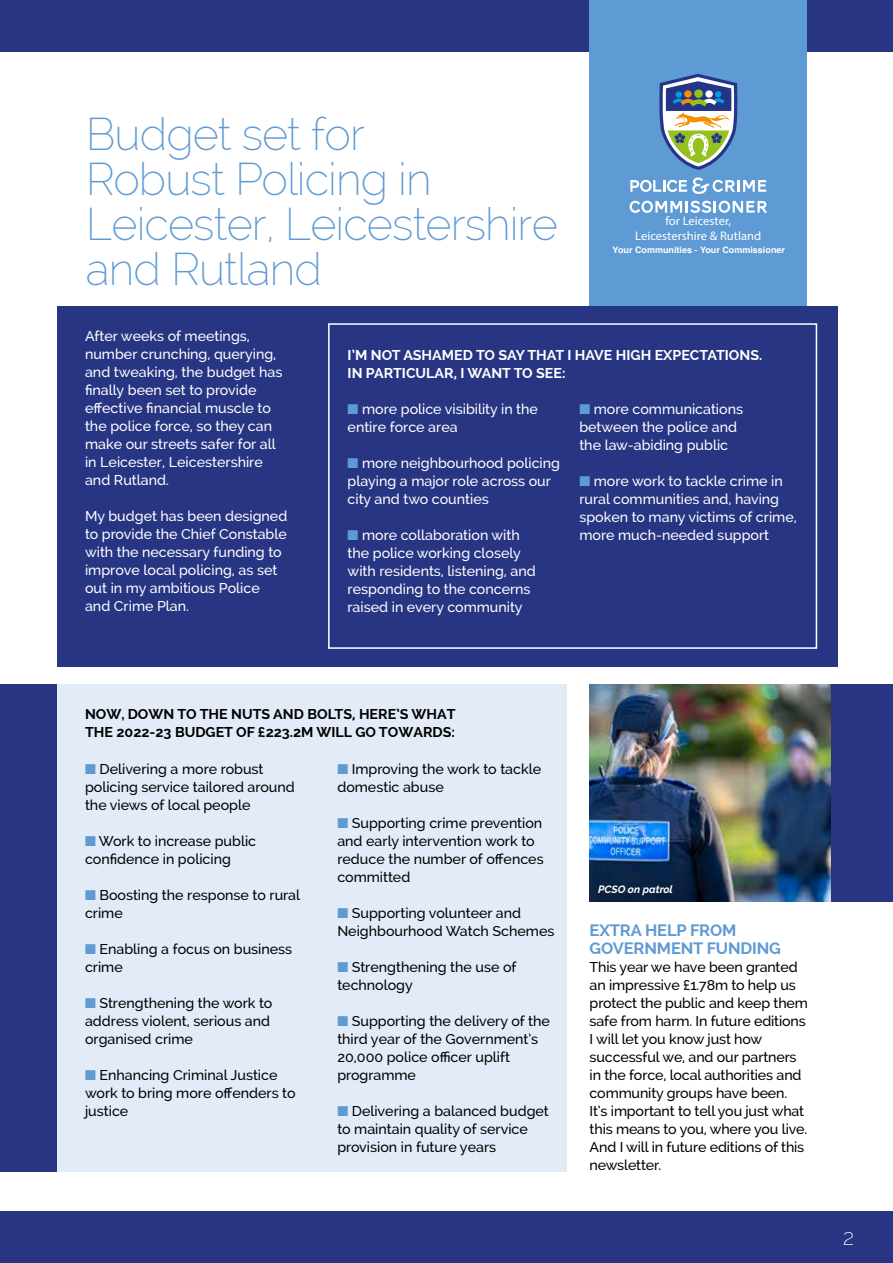
<style>
.page{position:relative;width:893px;height:1263px;background:#fff}
.page>*{position:absolute;margin:0;border:0;box-sizing:border-box;transform-origin:0 0}
.t1{font:200 45px/45px "Raleway";letter-spacing:-.02em;color:#5e9ad3}
.t2{font:200 22.5px "Raleway";color:#fff}
.t3{font:700 16.5px/18px "Raleway";letter-spacing:-.01em;color:#5e9ad3}
.t4{font:500 14.25px/18px "Raleway";color:#000}
.t5{font:500 14.25px/18px "Raleway";color:#fff}
.t6{font:700 14.25px/18px "Raleway";color:#000}
.t7{font:700 14.25px/18px "Raleway";color:#fff}
.t8{font:700 12.45px/14.9px "Sansation";color:#fff;text-align:center}
.t9{font:italic 700 10.5px "Raleway";color:#fff}
.t10{font:700 8.85px "Helvetica";color:#fff}
.s1{color:#5e9ad3}
.s2{font-style:inherit}
</style>
<div class="page">
<div style="left:0;top:0;width:893px;height:51px;background:#283583"></div>
<div style="left:590px;top:0;width:217px;height:360px;background:#5e9ad3"></div>
<svg style="left:630px;top:201px;width:137px;height:12px"></svg>
<svg style="left:630px;top:177px;width:136px;height:17px"></svg>
<svg style="left:659px;top:74px;width:79px;height:96px"></svg>
<div style="left:57px;top:306px;width:781px;height:360px;background:#283583"></div>
<div style="left:0;top:684px;width:88px;height:488px;background:#283583"></div>
<div style="left:808px;top:684px;width:85px;height:218px;background:#283583"></div>
<div style="left:0;top:1212px;width:893px;height:51px;background:#283583"></div>
<div style="left:328px;top:323px;width:489px;height:326px;border:2px solid #fff"></div>
<div style="left:57px;top:684px;width:510px;height:488px;background:#e3eaf8"></div>
<img style="left:590px;top:684px;width:240px;height:218px">
<h1 class="t1" style="left:86px;top:112px;width:474px">Budget set for<br>Robust Policing in<br>Leicester, Leicestershire and Rutland</h1>
<p class="t8" style="left:635px;top:214px;width:127px">for Leicester,<br>Leicestershire &amp; Rutland</p>
<p class="t10" style="left:613px;top:243px;width:174px">Your Communities - Your Commissioner</p>
<p class="t5" style="left:85px;top:327px;width:199px">After weeks of meetings, number crunching, querying, and tweaking, the budget has finally been set to provide effective financial muscle to the police force, so they can make our streets safer for all in Leicester, Leicestershire and Rutland.</p>
<p class="t5" style="left:85px;top:507px;width:204px">My budget has been designed to provide the Chief Constable with the necessary funding to improve local policing, as set out in my ambitious Police and Crime Plan.</p>
<p class="t7" style="left:348px;top:346px;width:416px">I’M NOT ASHAMED TO SAY THAT I HAVE HIGH EXPECTATIONS.<br>IN PARTICULAR, I WANT TO SEE:</p>
<p class="t5" style="left:348px;top:400px;width:192px"><span class="s1">■</span> more police visibility in the entire force area</p>
<p class="t5" style="left:348px;top:454px;width:214px"><span class="s1">■</span> more neighbourhood policing playing a major role across our city and two counties</p>
<p class="t5" style="left:348px;top:526px;width:190px"><span class="s1">■</span> more collaboration with the police working closely with residents, listening, and responding to the concerns raised in every community</p>
<p class="t5" style="left:579px;top:400px;width:165px"><span class="s1">■</span> more communications between the police and the law-abiding public</p>
<p class="t5" style="left:579px;top:472px;width:219px"><span class="s1">■</span> more work to tackle crime in rural communities and, having spoken to many victims of crime, more much-needed support</p>
<p class="t6" style="left:85px;top:705px;width:372px">NOW<span class="s2">,</span> DOWN TO THE NUTS AND BOLTS, HERE’S WHAT<br>THE 2022-23 BUDGET OF £223.2M WILL GO TOWARDS:</p>
<p class="t4" style="left:85px;top:760px;width:211px"><span class="s1">■</span> Delivering a more robust policing service tailored around the views of local people</p>
<p class="t4" style="left:85px;top:832px;width:173px"><span class="s1">■</span> Work to increase public confidence in policing</p>
<p class="t4" style="left:85px;top:886px;width:217px"><span class="s1">■</span> Boosting the response to rural crime</p>
<p class="t4" style="left:85px;top:940px;width:209px"><span class="s1">■</span> Enabling a focus on business crime</p>
<p class="t4" style="left:85px;top:994px;width:189px"><span class="s1">■</span> Strengthening the work to address violent, serious and organised crime</p>
<p class="t4" style="left:85px;top:1066px;width:212px"><span class="s1">■</span> Enhancing Criminal Justice work to bring more offenders to justice</p>
<p class="t4" style="left:337px;top:760px;width:205px"><span class="s1">■</span> Improving the work to tackle domestic abuse</p>
<p class="t4" style="left:337px;top:814px;width:208px"><span class="s1">■</span> Supporting crime prevention and early intervention work to reduce the number of offences committed</p>
<p class="t4" style="left:337px;top:904px;width:219px"><span class="s1">■</span> Supporting volunteer and<br>Neighbourhood Watch Schemes</p>
<p class="t4" style="left:337px;top:958px;width:181px"><span class="s1">■</span> Strengthening the use of technology</p>
<p class="t4" style="left:337px;top:1012px;width:214px"><span class="s1">■</span> Supporting the delivery of the third year of the Government’s<br>20,000 police officer uplift programme</p>
<p class="t4" style="left:337px;top:1102px;width:213px"><span class="s1">■</span> Delivering a balanced budget to maintain quality of service provision in future years</p>
<p class="t9" style="left:598px;top:883px;width:76px">PCSO on patrol</p>
<p class="t3" style="left:590px;top:921px;width:193px">EXTRA HELP FROM<br>GOVERNMENT FUNDING</p>
<p class="t4" style="left:590px;top:958px;width:220px">This year we have been granted an impressive £1.78m to help us protect the public and keep them safe from harm. In future editions<br>I will let you know just how successful we, and our partners in the force, local authorities and community groups have been.<br>It’s important to tell you just what this means to you, where you live.<br>And I will in future editions of this newsletter.</p>
<h2 class="t2" style="left:843px;top:1224px;width:13px">2</h2>
</div>
